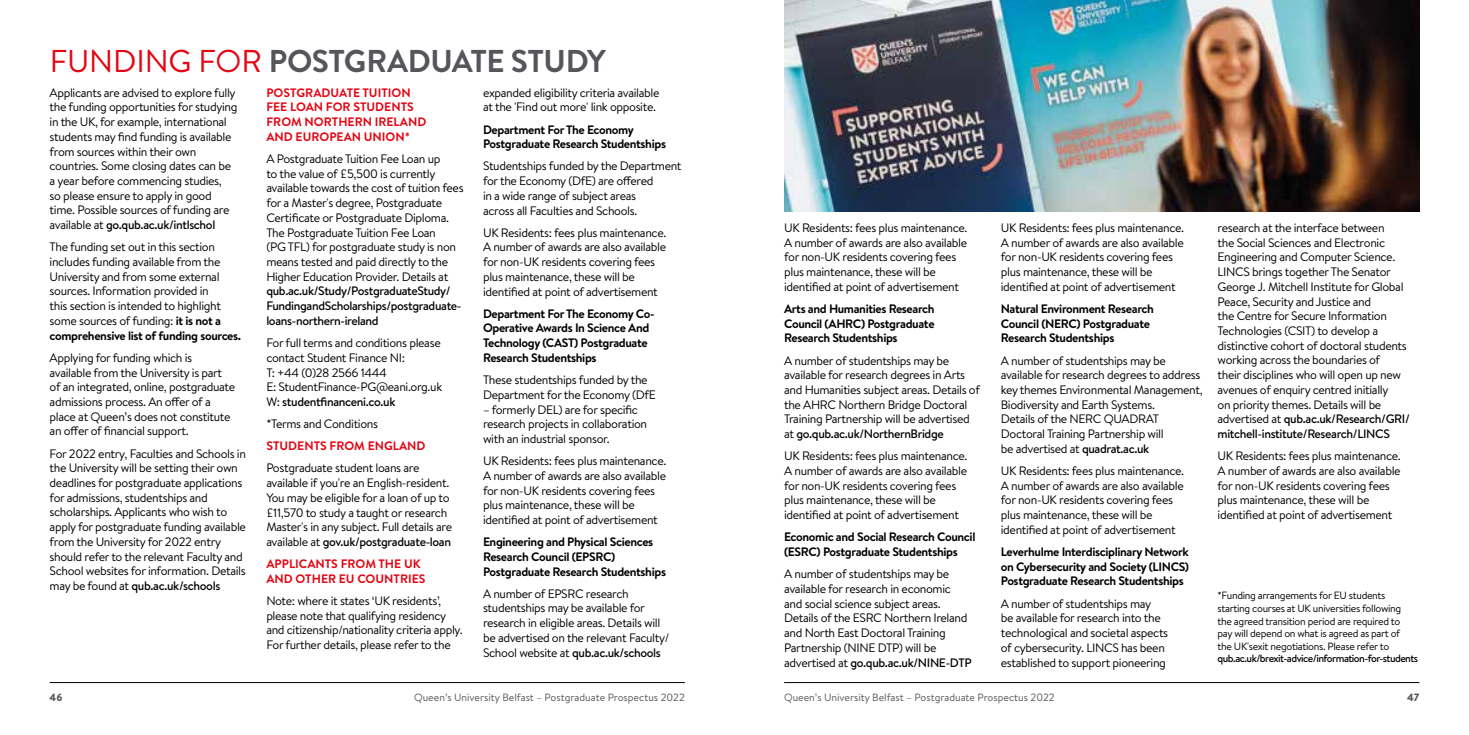
<style>
.page{position:relative;width:1469px;height:735px;background:#fff}
.page>*{position:absolute;margin:0;border:0;box-sizing:border-box;transform-origin:0 0}
.t1{font:700 31.5px "Brandon Text";letter-spacing:-.015em;color:#54565b}
.t2{font:12.25px/14.7px "Brandon Text";letter-spacing:-.03em;color:#000}
.t3{font:700 12.25px/14.7px "Brandon Text";letter-spacing:-.03em;color:#000}
.t4{font:700 12.25px/14.7px "Brandon Text";color:#e30613}
.t5{font:500 12.25px/14.7px "Brandon Text";letter-spacing:-.03em;color:#000}
.t6{font:10.5px/12.6px "Brandon Text";letter-spacing:-.03em;color:#000}
.t7{font:10.5px "Brandon Text";color:#54565b}
.t8{font:500 10.5px "Brandon Text";letter-spacing:-.05em;color:#000}
.t9{font:900 10.5px "Brandon Text";color:#54565b}
.s1{font-weight:400;color:#e30613}
.s2{font-weight:500}
.s3{font-weight:700}
</style>
<div class="page">
<hr style="left:784px;top:682px;width:635px;height:1px;background:#000">
<hr style="left:50px;top:682px;width:635px;height:1px;background:#000">
<img style="left:784px;top:0;width:635px;height:211px">
<h1 class="t1" style="left:50px;top:39px;width:557px"><span class="s1">FUNDING FOR</span> POSTGRADUATE STUDY</h1>
<p class="t2" style="left:50px;top:85px;width:189px">Applicants are advised to explore fully the funding opportunities for studying in the UK, for example, international students may find funding is available from sources within their own countries. Some closing dates can be a year before commencing studies,<br>so please ensure to apply in good time. Possible sources of funding are available at <span class="s2">go.qub.ac.uk/intlschol</span></p>
<p class="t2" style="left:50px;top:239px;width:193px">The funding set out in this section includes funding available from the University and from some external sources. Information provided in<br>this section is intended to highlight some sources of funding: <span class="s3">it is not a comprehensive list of funding sources.</span></p>
<p class="t2" style="left:50px;top:349px;width:187px">Applying for funding which is available from the University is part of an integrated, online, postgraduate admissions process. An offer of a place at Queen’s does not constitute an offer of financial support.</p>
<p class="t2" style="left:50px;top:445px;width:198px">For 2022 entry, Faculties and Schools in the University will be setting their own deadlines for postgraduate applications for admissions, studentships and scholarships. Applicants who wish to apply for postgraduate funding available from the University for 2022 entry should refer to the relevant Faculty and School websites for information. Details may be found at <span class="s2">qub.ac.uk/schools</span></p>
<p class="t4" style="left:266px;top:85px;width:161px">POSTGRADUATE TUITION<br>FEE LOAN FOR STUDENTS<br>FROM NORTHERN IRELAND<br>AND EUROPEAN UNION*</p>
<p class="t2" style="left:266px;top:151px;width:199px">A Postgraduate Tuition Fee Loan up<br>to the value of £5,500 is currently available towards the cost of tuition fees for a Master's degree, Postgraduate Certificate or Postgraduate Diploma.<br>The Postgraduate Tuition Fee Loan<br>(PG TFL) for postgraduate study is non means tested and paid directly to the Higher Education Provider. Details at</p>
<p class="t5" style="left:266px;top:283px;width:197px">qub.ac.uk/Study/PostgraduateStudy/<br>FundingandScholarships/postgraduate&shy;loans-northern-ireland</p>
<p class="t2" style="left:266px;top:335px;width:177px">For full terms and conditions please contact Student Finance NI:<br>T: +44 (0)28 2566 1444<br>E: StudentFinance-PG@eani.org.uk<br>W: <span class="s2">studentfinanceni.co.uk</span></p>
<p class="t2" style="left:266px;top:416px;width:113px">*Terms and Conditions</p>
<p class="t4" style="left:266px;top:438px;width:161px">STUDENTS FROM ENGLAND</p>
<p class="t2" style="left:266px;top:460px;width:187px">Postgraduate student loans are available if you're an English-resident.<br>You may be eligible for a loan of up to £11,570 to study a taught or research Master's in any subject. Full details are available at <span class="s2">gov.uk/postgraduate-loan</span></p>
<p class="t4" style="left:266px;top:556px;width:160px">APPLICANTS FROM THE UK<br>AND OTHER EU COUNTRIES</p>
<p class="t2" style="left:266px;top:592px;width:198px">Note: where it states ‘UK residents’, please note that qualifying residency and citizenship/nationality criteria apply.<br>For further details, please refer to the</p>
<p class="t2" style="left:483px;top:85px;width:178px">expanded eligibility criteria available at the 'Find out more' link opposite.</p>
<p class="t3" style="left:483px;top:122px;width:184px">Department For The Economy<br>Postgraduate Research Studentships</p>
<p class="t2" style="left:483px;top:158px;width:200px">Studentships funded by the Department for the Economy (DfE) are offered<br>in a wide range of subject areas<br>across all Faculties and Schools.</p>
<p class="t2" style="left:483px;top:224px;width:185px">UK Residents: fees plus maintenance.<br>A number of awards are also available for non-UK residents covering fees plus maintenance, these will be identified at point of advertisement</p>
<p class="t3" style="left:483px;top:306px;width:173px">Department For The Economy Co-<br>Operative Awards In Science And<br>Technology (CAST) Postgraduate<br>Research Studentships</p>
<p class="t2" style="left:483px;top:372px;width:174px">These studentships funded by the<br>Department for the Economy (DfE</p>
<p class="t2" style="left:483px;top:401px;width:166px">– formerly DEL) are for specific research projects in collaboration with an industrial sponsor.</p>
<p class="t2" style="left:483px;top:453px;width:185px">UK Residents: fees plus maintenance.<br>A number of awards are also available for non-UK residents covering fees plus maintenance, these will be identified at point of advertisement</p>
<p class="t3" style="left:483px;top:534px;width:184px">Engineering and Physical Sciences<br>Research Council (EPSRC)<br>Postgraduate Research Studentships</p>
<p class="t2" style="left:483px;top:585px;width:188px">A number of EPSRC research studentships may be available for research in eligible areas. Details will be advertised on the relevant Faculty/ School website at <span class="s2">qub.ac.uk/schools</span></p>
<p class="t2" style="left:784px;top:220px;width:185px">UK Residents: fees plus maintenance.<br>A number of awards are also available for non-UK residents covering fees plus maintenance, these will be identified at point of advertisement</p>
<p class="t3" style="left:784px;top:301px;width:152px;text-align:justify">Arts and Humanities Research Council (AHRC) Postgraduate Research Studentships</p>
<p class="t2" style="left:784px;top:352px;width:197px">A number of studentships may be available for research degrees in Arts and Humanities subject areas. Details of the AHRC Northern Bridge Doctoral Training Partnership will be advertised at <span class="s2">go.qub.ac.uk/NorthernBridge</span></p>
<p class="t2" style="left:784px;top:448px;width:185px">UK Residents: fees plus maintenance.<br>A number of awards are also available for non-UK residents covering fees plus maintenance, these will be identified at point of advertisement</p>
<p class="t3" style="left:784px;top:529px;width:193px">Economic and Social Research Council (ESRC) Postgraduate Studentships</p>
<p class="t2" style="left:784px;top:566px;width:189px">A number of studentships may be available for research in economic and social science subject areas.<br>Details of the ESRC Northern Ireland and North East Doctoral Training Partnership (NINE DTP) will be advertised at <span class="s2">go.qub.ac.uk/NINE-DTP</span></p>
<p class="t2" style="left:1000px;top:220px;width:185px">UK Residents: fees plus maintenance.<br>A number of awards are also available for non-UK residents covering fees plus maintenance, these will be identified at point of advertisement</p>
<p class="t3" style="left:1000px;top:301px;width:155px">Natural Environment Research<br>Council (NERC) Postgraduate<br>Research Studentships</p>
<p class="t2" style="left:1000px;top:352px;width:203px">A number of studentships may be available for research degrees to address key themes Environmental Management, Biodiversity and Earth Systems.<br>Details of the NERC QUADRAT Doctoral Training Partnership will<br>be advertised at <span class="s2">quadrat.ac.uk</span></p>
<p class="t2" style="left:1000px;top:462px;width:185px">UK Residents: fees plus maintenance.<br>A number of awards are also available for non-UK residents covering fees plus maintenance, these will be identified at point of advertisement</p>
<p class="t3" style="left:1000px;top:544px;width:190px;text-align:justify">Leverhulme Interdisciplinary Network on Cybersecurity and Society (LINCS)<br>Postgraduate Research Studentships</p>
<p class="t2" style="left:1000px;top:595px;width:169px">A number of studentships may<br>be available for research into the technological and societal aspects of cybersecurity. LINCS has been established to support pioneering</p>
<p class="t2" style="left:1217px;top:220px;width:194px">research at the interface between<br>the Social Sciences and Electronic Engineering and Computer Science.<br>LINCS brings together The Senator George J. Mitchell Institute for Global Peace, Security and Justice and<br>the Centre for Secure Information Technologies (CSIT) to develop a distinctive cohort of doctoral students working across the boundaries of<br>their disciplines who will open up new avenues of enquiry centred initially<br>on priority themes. Details will be advertised at <span class="s2">qub.ac.uk/Research/GRI/ mitchell-institute/Research/LINCS</span></p>
<p class="t2" style="left:1217px;top:448px;width:185px">UK Residents: fees plus maintenance.<br>A number of awards are also available for non-UK residents covering fees plus maintenance, these will be identified at point of advertisement</p>
<p class="t6" style="left:1217px;top:588px;width:185px">*Funding arrangements for EU students starting courses at UK universities following the agreed transition period are required to pay will depend on what is agreed as part of the UK'sexit negotiations. Please refer to</p>
<p class="t8" style="left:1217px;top:651px;width:202px">qub.ac.uk/brexit-advice/information-for-students</p>
<p class="t9" style="left:50px;top:689px;width:14px">46</p>
<p class="t7" style="left:414px;top:689px;width:272px">Queen’s University Belfast – Postgraduate Prospectus 2022</p>
<p class="t7" style="left:784px;top:689px;width:272px">Queen’s University Belfast – Postgraduate Prospectus 2022</p>
<p class="t9" style="left:1406px;top:689px;width:14px">47</p>
</div>
